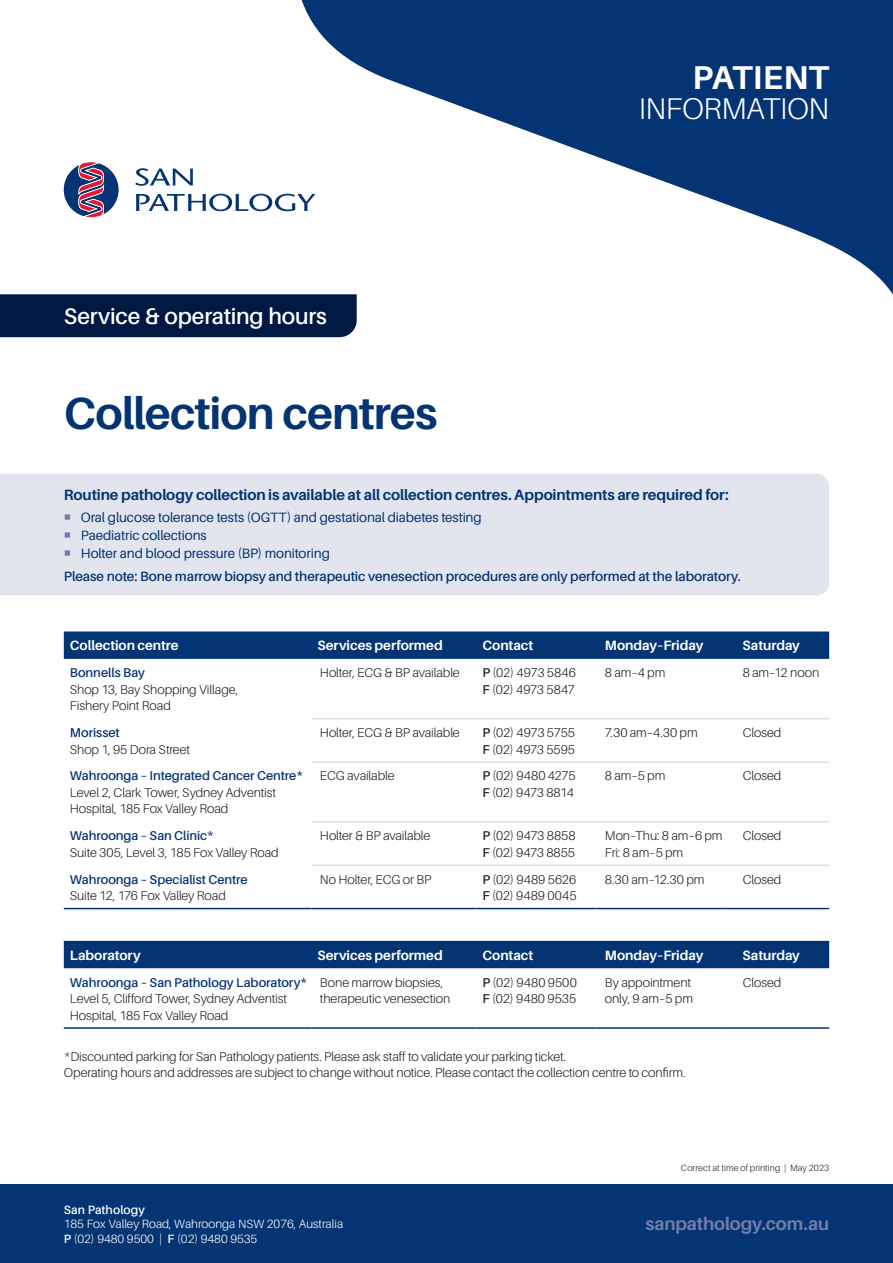
<style>
.page{position:relative;width:893px;height:1263px;background:#fff}
.page>*{position:absolute;margin:0;border:0;box-sizing:border-box;transform-origin:0 0}
.t1{font:700 45px "Aileron";letter-spacing:-.02em;color:#053474}
.t2{font:700 33px "Aileron";letter-spacing:.005em;color:#fff}
.t3{font:300 30px "Aileron";letter-spacing:-.01em;color:#fff}
.t4{font:600 22.5px "Aileron";letter-spacing:-.005em;color:#fff}
.t5{font:700 18px "Aileron";letter-spacing:-.005em;color:#737da9}
.t6{font:700 15px "Aileron";letter-spacing:-.01em;color:#053474}
.t7{font:13.5px/18px "Aileron";letter-spacing:-.01em;color:#053474}
.t8{font:700 13.5px "Aileron";letter-spacing:-.005em;color:#fff}
.t9{font:600 13.5px "Aileron";letter-spacing:-.005em;color:#053474}
.t10{font:300 12.75px/16.5px "Aileron";letter-spacing:-.01em;color:#231f20}
.t11{font:600 12.75px "Aileron";letter-spacing:-.005em;color:#053474}
.t12{font:300 12px/14.4px "Aileron";color:#fff}
.t13{font:600 12px "Aileron";letter-spacing:.01em;color:#fff}
.t14{font:300 9px "Aileron";letter-spacing:.01em;color:#231f20}
.s1{font-weight:600}
</style>
<div class="page">
<svg style="left:301px;top:0;width:592px;height:295px;fill:#053474"></svg>
<svg style="left:135px;top:168px;width:180px;height:43px"></svg>
<svg style="left:64px;top:162px;width:55px;height:55px"></svg>
<div style="left:0;top:294px;width:357px;height:43px;background:#001942"></div>
<div style="left:0;top:474px;width:829px;height:121px;background:#e2e4ee"></div>
<svg style="left:64px;top:631px;width:765px;height:28px;background:#0a3876"></svg>
<hr style="left:311px;top:718px;width:165px;height:1px;background:#ccced2">
<hr style="left:476px;top:718px;width:120px;height:1px;background:#ccced2">
<hr style="left:596px;top:718px;width:130px;height:1px;background:#ccced2">
<hr style="left:726px;top:718px;width:103px;height:1px;background:#ccced2">
<hr style="left:311px;top:762px;width:165px;height:1px;background:#ccced2">
<hr style="left:476px;top:762px;width:120px;height:1px;background:#ccced2">
<hr style="left:596px;top:762px;width:130px;height:1px;background:#ccced2">
<hr style="left:726px;top:762px;width:103px;height:1px;background:#ccced2">
<hr style="left:311px;top:821px;width:165px;height:1px;background:#ccced2">
<hr style="left:476px;top:821px;width:120px;height:1px;background:#ccced2">
<hr style="left:596px;top:821px;width:130px;height:1px;background:#ccced2">
<hr style="left:726px;top:821px;width:103px;height:1px;background:#ccced2">
<hr style="left:311px;top:865px;width:165px;height:1px;background:#ccced2">
<hr style="left:476px;top:865px;width:120px;height:1px;background:#ccced2">
<hr style="left:596px;top:865px;width:130px;height:1px;background:#ccced2">
<hr style="left:726px;top:865px;width:103px;height:1px;background:#ccced2">
<hr style="left:64px;top:908px;width:247px;height:1px;background:#053474">
<hr style="left:311px;top:908px;width:165px;height:1px;background:#053474">
<hr style="left:476px;top:908px;width:120px;height:1px;background:#053474">
<hr style="left:596px;top:908px;width:130px;height:1px;background:#053474">
<hr style="left:726px;top:908px;width:103px;height:1px;background:#053474">
<div style="left:64px;top:941px;width:765px;height:27px;background:#053474"></div>
<hr style="left:64px;top:1027px;width:247px;height:2px;background:#053474">
<hr style="left:311px;top:1027px;width:165px;height:2px;background:#053474">
<hr style="left:476px;top:1027px;width:120px;height:2px;background:#053474">
<hr style="left:596px;top:1027px;width:130px;height:2px;background:#053474">
<hr style="left:726px;top:1027px;width:103px;height:2px;background:#053474">
<div style="left:0;top:1184px;width:893px;height:79px;background:#053474"></div>
<svg style="left:65px;top:515px;width:5px;height:5px"></svg>
<svg style="left:65px;top:533px;width:5px;height:5px"></svg>
<svg style="left:65px;top:551px;width:5px;height:5px"></svg>
<h3 class="t4" style="left:64px;top:304px;width:265px">Service &amp; operating hours</h3>
<h1 class="t1" style="left:64px;top:389px;width:375px">Collection centres</h1>
<h2 class="t2" style="left:693px;top:59px;width:138px">PATIENT</h2>
<h3 class="t3" style="left:639px;top:92px;width:192px">INFORMATION</h3>
<p class="t6" style="left:64px;top:486px;width:666px">Routine pathology collection is available at all collection centres. Appointments are required for:</p>
<p class="t7" style="left:81px;top:509px;width:403px">Oral glucose tolerance tests (OGTT) and gestational diabetes testing<br>Paediatric collections<br>Holter and blood pressure (BP) monitoring</p>
<p class="t9" style="left:64px;top:568px;width:679px">Please note: Bone marrow biopsy and therapeutic venesection procedures are only performed at the laboratory.</p>
<p class="t8" style="left:70px;top:638px;width:110px">Collection centre</p>
<p class="t8" style="left:317px;top:638px;width:127px">Services performed</p>
<p class="t8" style="left:482px;top:638px;width:52px">Contact</p>
<p class="t8" style="left:605px;top:638px;width:100px">Monday–Friday</p>
<p class="t8" style="left:743px;top:638px;width:59px">Saturday</p>
<p class="t11" style="left:70px;top:666px;width:77px">Bonnells Bay</p>
<p class="t10" style="left:70px;top:681px;width:170px">Shop 13, Bay Shopping Village,<br>Fishery Point Road</p>
<p class="t10" style="left:320px;top:665px;width:141px">Holter, ECG &amp; BP available</p>
<p class="t10" style="left:482px;top:665px;width:95px"><span class="s1">P</span> (02) 4973 5846<br><span class="s1">F</span> (02) 4973 5847</p>
<p class="t10" style="left:605px;top:665px;width:62px">8 am–4 pm</p>
<p class="t10" style="left:743px;top:665px;width:78px">8 am–12 noon</p>
<p class="t11" style="left:70px;top:726px;width:51px">Morisset</p>
<p class="t10" style="left:70px;top:741px;width:122px">Shop 1, 95 Dora Street</p>
<p class="t10" style="left:320px;top:724px;width:141px">Holter, ECG &amp; BP available</p>
<p class="t10" style="left:482px;top:724px;width:94px"><span class="s1">P</span> (02) 4973 5755<br><span class="s1">F</span> (02) 4973 5595</p>
<p class="t10" style="left:605px;top:724px;width:94px">7.30 am–4.30 pm</p>
<p class="t10" style="left:743px;top:724px;width:40px">Closed</p>
<p class="t11" style="left:70px;top:769px;width:235px">Wahroonga – Integrated Cancer Centre*</p>
<p class="t10" style="left:70px;top:784px;width:208px">Level 2, Clark Tower, Sydney Adventist<br>Hospital, 185 Fox Valley Road</p>
<p class="t10" style="left:320px;top:768px;width:76px">ECG available</p>
<p class="t10" style="left:482px;top:768px;width:95px"><span class="s1">P</span> (02) 9480 4275<br><span class="s1">F</span> (02) 9473 8814</p>
<p class="t10" style="left:605px;top:768px;width:62px">8 am–5 pm</p>
<p class="t10" style="left:743px;top:768px;width:40px">Closed</p>
<p class="t11" style="left:70px;top:829px;width:146px">Wahroonga – San Clinic*</p>
<p class="t10" style="left:70px;top:844px;width:210px">Suite 305, Level 3, 185 Fox Valley Road</p>
<p class="t10" style="left:320px;top:828px;width:112px">Holter &amp; BP available</p>
<p class="t10" style="left:482px;top:828px;width:95px"><span class="s1">P</span> (02) 9473 8858<br><span class="s1">F</span> (02) 9473 8855</p>
<p class="t10" style="left:605px;top:828px;width:119px">Mon–Thu: 8 am–6 pm<br>Fri: 8 am–5 pm</p>
<p class="t10" style="left:743px;top:828px;width:40px">Closed</p>
<p class="t11" style="left:70px;top:872px;width:179px">Wahroonga – Specialist Centre</p>
<p class="t10" style="left:70px;top:887px;width:158px">Suite 12, 176 Fox Valley Road</p>
<p class="t10" style="left:320px;top:871px;width:113px">No Holter, ECG or BP</p>
<p class="t10" style="left:482px;top:871px;width:96px"><span class="s1">P</span> (02) 9489 5626<br><span class="s1">F</span> (02) 9489 0045</p>
<p class="t10" style="left:605px;top:871px;width:101px">8.30 am–12.30 pm</p>
<p class="t10" style="left:743px;top:871px;width:40px">Closed</p>
<p class="t8" style="left:70px;top:947px;width:72px">Laboratory</p>
<p class="t8" style="left:317px;top:947px;width:127px">Services performed</p>
<p class="t8" style="left:482px;top:947px;width:52px">Contact</p>
<p class="t8" style="left:605px;top:947px;width:100px">Monday–Friday</p>
<p class="t8" style="left:743px;top:947px;width:59px">Saturday</p>
<p class="t11" style="left:70px;top:975px;width:239px">Wahroonga – San Pathology Laboratory*</p>
<p class="t10" style="left:70px;top:990px;width:219px">Level 5, Clifford Tower, Sydney Adventist<br>Hospital, 185 Fox Valley Road</p>
<p class="t10" style="left:320px;top:974px;width:132px">Bone marrow biopsies, therapeutic venesection</p>
<p class="t10" style="left:482px;top:974px;width:96px"><span class="s1">P</span> (02) 9480 9500<br><span class="s1">F</span> (02) 9480 9535</p>
<p class="t10" style="left:605px;top:974px;width:90px">By appointment only, 9 am–5 pm</p>
<p class="t10" style="left:743px;top:974px;width:40px">Closed</p>
<p class="t10" style="left:64px;top:1048px;width:623px">*Discounted parking for San Pathology patients. Please ask staff to validate your parking ticket.<br>Operating hours and addresses are subject to change without notice. Please contact the collection centre to confirm.</p>
<p class="t13" style="left:64px;top:1203px;width:83px">San Pathology</p>
<p class="t12" style="left:64px;top:1217px;width:281px">185 Fox Valley Road, Wahroonga NSW 2076, Australia<br><span class="s1">P</span> (02) 9480 9500 | <span class="s1">F</span> (02) 9480 9535</p>
<p class="t14" style="left:681px;top:1163px;width:150px">Correct at time of printing | May 2023</p>
<h3 class="t5" style="left:645px;top:1214px;width:185px">sanpathology.com.au</h3>
</div>
